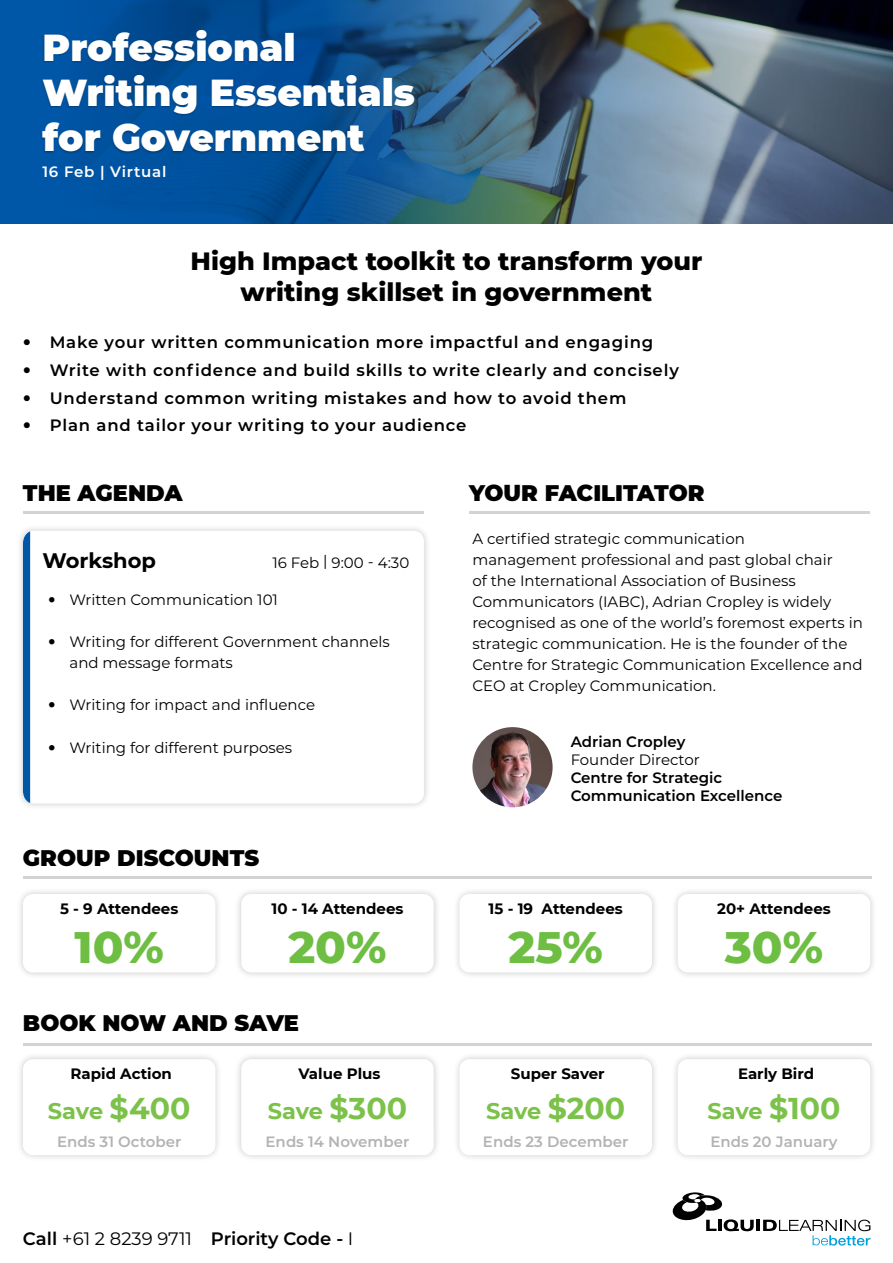
<style>
.page{position:relative;width:893px;height:1263px;background:#fff}
.page>*{position:absolute;margin:0;border:0;box-sizing:border-box;transform-origin:0 0}
.t1{font:800 45px "Montserrat";color:#6fbe44}
.t2{font:900 37.5px/45px "Montserrat";color:#fff}
.t3{font:800 25.5px/30.6px "Montserrat";color:#000;text-align:center}
.t4{font:900 22.5px "Montserrat";color:#000}
.t5{font:700 22.5px "Montserrat";letter-spacing:-.01em;color:#7cc24a}
.t6{font:700 21px "Montserrat";color:#000}
.t7{font:600 18px "Montserrat";color:#000}
.t8{font:600 16.5px "Montserrat";letter-spacing:.05em;color:#000}
.t9{font:15px/21px "Montserrat";color:#000}
.t10{font:700 15px "Montserrat";color:#000}
.t11{font:600 15px "Montserrat";color:#b3b3b3}
.t12{font:600 15px/18px "Montserrat";color:#000}
.t13{font:600 15px "Montserrat";letter-spacing:.05em;color:#fff}
.s1{font-family:"Helvetica Neue";font-weight:500}
.s2{font-size:30px}
.s3{font-weight:400}
</style>
<div class="page">
<svg style="left:672px;top:1192px;width:198px;height:53px"></svg>
<svg style="left:0;top:0;width:893px;height:224px"></svg>
<div style="left:41px;top:29px;width:375px;height:125px;background:#000;opacity:.3"></div>
<div style="left:41px;top:163px;width:126px;height:18px;background:#0057a8"></div>
<div style="left:16px;top:1052px;width:207px;height:111px;background:#000;opacity:.21"></div>
<div style="left:23px;top:1059px;width:192px;height:96px;background:#fff;border-radius:10px"></div>
<div style="left:453px;top:1052px;width:206px;height:111px;background:#000;opacity:.21"></div>
<div style="left:459px;top:1059px;width:193px;height:96px;background:#fff;border-radius:10px"></div>
<div style="left:234px;top:1052px;width:207px;height:111px;background:#000;opacity:.21"></div>
<div style="left:241px;top:1059px;width:193px;height:96px;background:#fff;border-radius:10px"></div>
<div style="left:671px;top:1052px;width:207px;height:111px;background:#f6f6f6"></div>
<div style="left:678px;top:1059px;width:192px;height:96px;background:#fff;border-radius:10px"></div>
<hr style="left:23px;top:1043px;width:848px;height:3px;background:#d1d3d4">
<hr style="left:23px;top:511px;width:401px;height:2px;background:#d1d3d4">
<hr style="left:469px;top:511px;width:401px;height:2px;background:#d1d3d4">
<div style="left:16px;top:524px;width:415px;height:287px;background:#f4f4f4"></div>
<div style="left:23px;top:531px;width:401px;height:272px;background:#fff;border-radius:10px"></div>
<div style="left:23px;top:531px;width:7px;height:272px;background:#0057a8"></div>
<img style="left:472px;top:727px;width:81px;height:80px;border-radius:40px">
<div style="left:16px;top:887px;width:207px;height:93px;background:#000;opacity:.21"></div>
<div style="left:23px;top:894px;width:192px;height:78px;background:#fff;border-radius:10px"></div>
<div style="left:453px;top:887px;width:206px;height:93px;background:#000;opacity:.21"></div>
<div style="left:459px;top:894px;width:193px;height:78px;background:#fff;border-radius:10px"></div>
<div style="left:234px;top:887px;width:207px;height:93px;background:#000;opacity:.21"></div>
<div style="left:241px;top:894px;width:193px;height:78px;background:#fff;border-radius:10px"></div>
<div style="left:671px;top:887px;width:207px;height:93px;background:#000;opacity:.21"></div>
<div style="left:678px;top:894px;width:192px;height:78px;background:#fff;border-radius:10px"></div>
<hr style="left:23px;top:876px;width:848px;height:3px;background:#d1d3d4">
<h2 class="t2" style="left:43px;top:23px;width:374px">Professional<br>Writing Essentials for Government</h2>
<p class="t13" style="left:43px;top:161px;width:125px">16 Feb | Virtual</p>
<h3 class="t3" style="left:191px;top:245px;width:513px">High Impact toolkit to transform your writing skillset in government</h3>
<p class="t8" style="left:23px;top:330px;width:632px"><span class="s1">•</span> Make your written communication more impactful and engaging</p>
<p class="t8" style="left:23px;top:358px;width:658px"><span class="s1">•</span> Write with confidence and build skills to write clearly and concisely</p>
<p class="t8" style="left:23px;top:386px;width:605px"><span class="s1">•</span> Understand common writing mistakes and how to avoid them</p>
<p class="t8" style="left:23px;top:414px;width:445px"><span class="s1">•</span> Plan and tailor your writing to your audience</p>
<h3 class="t4" style="left:23px;top:476px;width:161px">THE AGENDA</h3>
<h3 class="t4" style="left:469px;top:476px;width:237px">YOUR FACILITATOR</h3>
<h3 class="t6" style="left:43px;top:545px;width:115px">Workshop</h3>
<p class="t9" style="left:272px;top:551px;width:138px">16 Feb | 9:00 - 4:30</p>
<p class="t9" style="left:48px;top:588px;width:231px"><span class="s1">•</span> Written Communication 101</p>
<p class="t9" style="left:70px;top:631px;width:322px;text-indent:-21px"><span class="s1">•</span> Writing for different Government channels and message formats</p>
<p class="t9" style="left:48px;top:694px;width:268px"><span class="s1">•</span> Writing for impact and influence</p>
<p class="t9" style="left:48px;top:736px;width:245px"><span class="s1">•</span> Writing for different purposes</p>
<h3 class="t4" style="left:23px;top:841px;width:238px">GROUP DISCOUNTS</h3>
<p class="t10" style="left:60px;top:898px;width:120px">5 - 9 Attendees</p>
<h1 class="t1" style="left:74px;top:913px;width:91px">10%</h1>
<p class="t10" style="left:271px;top:898px;width:134px">10 - 14 Attendees</p>
<h1 class="t1" style="left:288px;top:913px;width:100px">20%</h1>
<h3 class="t4" style="left:23px;top:1006px;width:278px">BOOK NOW AND SAVE</h3>
<p class="t10" style="left:71px;top:1063px;width:103px">Rapid Action</p>
<h3 class="t5" style="left:48px;top:1095px;width:144px">Save <span class="s2">$400</span></h3>
<p class="t10" style="left:299px;top:1063px;width:83px">Value Plus</p>
<h3 class="t5" style="left:268px;top:1095px;width:141px">Save <span class="s2">$300</span></h3>
<p class="t9" style="left:472px;top:527px;width:392px">A certified strategic communication<br>management professional and past global chair<br>of the International Association of Business Communicators (IABC), Adrian Cropley is widely recognised as one of the world’s foremost experts in strategic communication. He is the founder of the Centre for Strategic Communication Excellence and CEO at Cropley Communication.</p>
<p class="t12" style="left:571px;top:732px;width:116px">Adrian Cropley</p>
<p class="t9" style="left:571px;top:749px;width:131px">Founder Director</p>
<p class="t12" style="left:571px;top:768px;width:213px">Centre for Strategic<br>Communication Excellence</p>
<p class="t10" style="left:489px;top:898px;width:136px">15 - 19 Attendees</p>
<h1 class="t1" style="left:509px;top:913px;width:96px">25%</h1>
<p class="t10" style="left:511px;top:1063px;width:95px">Super Saver</p>
<h3 class="t5" style="left:486px;top:1095px;width:141px">Save <span class="s2">$200</span></h3>
<p class="t10" style="left:717px;top:898px;width:115px">20+ Attendees</p>
<h1 class="t1" style="left:725px;top:913px;width:100px">30%</h1>
<p class="t10" style="left:738px;top:1063px;width:78px">Early Bird</p>
<h3 class="t5" style="left:707px;top:1095px;width:135px">Save <span class="s2">$100</span></h3>
<p class="t11" style="left:57px;top:1131px;width:126px">Ends 31 October</p>
<p class="t11" style="left:266px;top:1131px;width:145px">Ends 14 November</p>
<p class="t11" style="left:483px;top:1131px;width:147px">Ends 23 December</p>
<p class="t11" style="left:710px;top:1131px;width:129px">Ends 20 January</p>
<p class="t7" style="left:23px;top:1226px;width:332px">Call <span class="s3">+61 2 8239 9711</span> Priority Code - <span class="s3">I</span></p>
</div>
